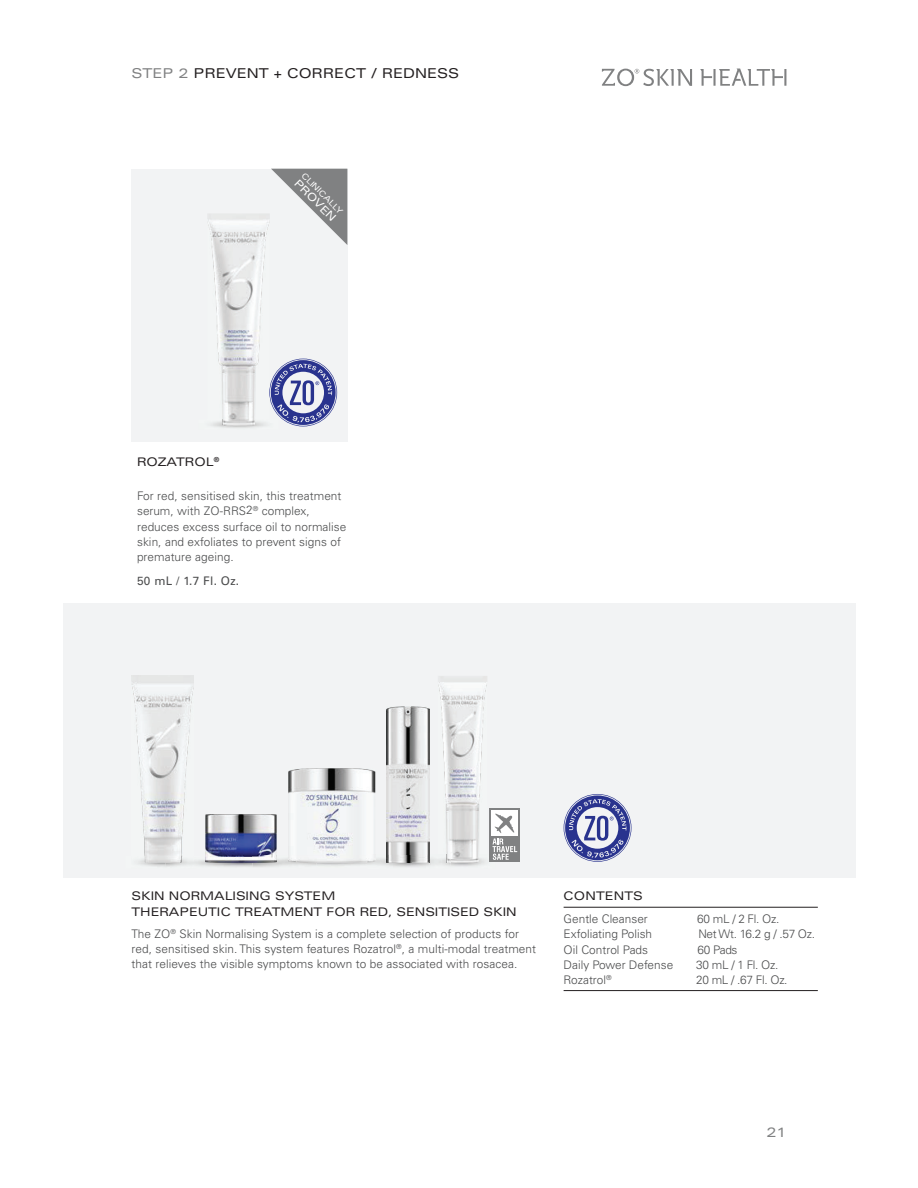
<style>
.page{position:relative;width:918px;height:1188px;background:#fff}
.page>*{position:absolute;margin:0;border:0;box-sizing:border-box;transform-origin:0 0}
.t1{font:expanded 13.5px "Univers LT Std";color:#231f20}
.t2{font:expanded 13.5px "Univers LT Std";color:#808182}
.t3{font:300 11.85px/15.3px "Univers LT Std";letter-spacing:.005em;color:#4b4c4d}
.t4{font:expanded 11.85px/15.3px "Univers LT Std";letter-spacing:-.005em;color:#231f20}
.t5{font:300 11.85px "Univers LT Std";letter-spacing:-.025em;color:#4b4c4d}
.t6{font:11.85px "Univers LT Std";letter-spacing:.025em;color:#4b4c4d}
.t7{font:expanded 10.8px "Univers LT Std";color:#fff}
.t8{font:expanded 8.1px "Univers LT Std";color:#fff}
.s1{color:#808182}
</style>
<div class="page">
<div style="left:63px;top:604px;width:792px;height:274px;background:#f2f3f4"></div>
<div style="left:132px;top:169px;width:216px;height:273px;background:#f2f3f4"></div>
<img style="left:367px;top:855px;width:44px;height:13px">
<img style="left:429px;top:856px;width:21px;height:11px">
<img style="left:165px;top:859px;width:35px;height:9px">
<img style="left:212px;top:425px;width:53px;height:3px">
<hr style="left:564px;top:907px;width:254px;height:1px;background:#231f20">
<hr style="left:564px;top:990px;width:254px;height:1px;background:#231f20">
<div style="left:489px;top:809px;width:31px;height:53px;background:#808182"></div>
<div style="left:491px;top:811px;width:27px;height:25px;background:#fff"></div>
<svg style="left:493px;top:813px;width:24px;height:47px"></svg>
<svg style="left:271px;top:169px;width:76px;height:76px"></svg>
<img style="left:288px;top:768px;width:87px;height:87px">
<img style="left:288px;top:855px;width:79px;height:8px">
<svg style="left:367px;top:855px;width:8px;height:8px"></svg>
<img style="left:288px;top:857px;width:29px;height:6px">
<img style="left:205px;top:814px;width:72px;height:49px">
<img style="left:253px;top:855px;width:24px;height:2px">
<img style="left:387px;top:707px;width:42px;height:156px">
<img style="left:387px;top:855px;width:24px;height:8px">
<img style="left:438px;top:676px;width:49px;height:179px">
<img style="left:450px;top:855px;width:37px;height:8px">
<svg style="left:438px;top:855px;width:12px;height:8px"></svg>
<img style="left:132px;top:675px;width:62px;height:188px">
<img style="left:165px;top:857px;width:29px;height:6px">
<svg style="left:564px;top:794px;width:67px;height:68px"></svg>
<svg style="left:700px;top:69px;width:86px;height:17px"></svg>
<svg style="left:602px;top:69px;width:90px;height:17px"></svg>
<img style="left:208px;top:214px;width:62px;height:211px">
<svg style="left:269px;top:359px;width:68px;height:67px"></svg>
<p class="t1" style="left:132px;top:68px;width:329px"><span class="s1">STEP 2</span> PREVENT + CORRECT / REDNESS</p>
<p class="t8" style="left:305px;top:171px;width:56px;rotate:45deg">CLINICALLY</p>
<p class="t7" style="left:299px;top:178px;width:56px;rotate:45deg">PROVEN</p>
<p class="t4" style="left:137px;top:455px;width:84px">ROZATROL<sup>®</sup></p>
<p class="t3" style="left:137px;top:489px;width:211px">For red, sensitised skin, this treatment serum, with ZO-RRS2<sup>®</sup> complex, reduces excess surface oil to normalise skin, and exfoliates to prevent signs of premature ageing.</p>
<p class="t6" style="left:137px;top:575px;width:104px">50 mL / 1.7 Fl. Oz.</p>
<p class="t4" style="left:132px;top:889px;width:387px">SKIN NORMALISING SYSTEM<br>THERAPEUTIC TREATMENT FOR RED, SENSITISED SKIN</p>
<p class="t3" style="left:132px;top:927px;width:406px">The ZO<sup>®</sup> Skin Normalising System is a complete selection of products for red, sensitised skin. This system features Rozatrol<sup>®</sup>, a multi-modal treatment that relieves the visible symptoms known to be associated with rosacea.</p>
<p class="t4" style="left:563px;top:889px;width:81px">CONTENTS</p>
<p class="t3" style="left:564px;top:912px;width:86px">Gentle Cleanser</p>
<p class="t3" style="left:697px;top:912px;width:84px">60 mL / 2 Fl. Oz.</p>
<p class="t3" style="left:564px;top:927px;width:90px">Exfoliating Polish</p>
<p class="t5" style="left:698px;top:929px;width:118px">Net Wt. 16.2 g / .57 Oz.</p>
<p class="t3" style="left:564px;top:942px;width:86px">Oil Control Pads</p>
<p class="t3" style="left:698px;top:942px;width:42px">60 Pads</p>
<p class="t3" style="left:564px;top:958px;width:111px">Daily Power Defense</p>
<p class="t3" style="left:696px;top:958px;width:84px">30 mL / 1 Fl. Oz.</p>
<p class="t3" style="left:564px;top:973px;width:50px">Rozatrol<sup>®</sup></p>
<p class="t3" style="left:696px;top:973px;width:93px">20 mL / .67 Fl. Oz.</p>
<p class="t2" style="left:766px;top:1126px;width:22px">21</p>
</div>
